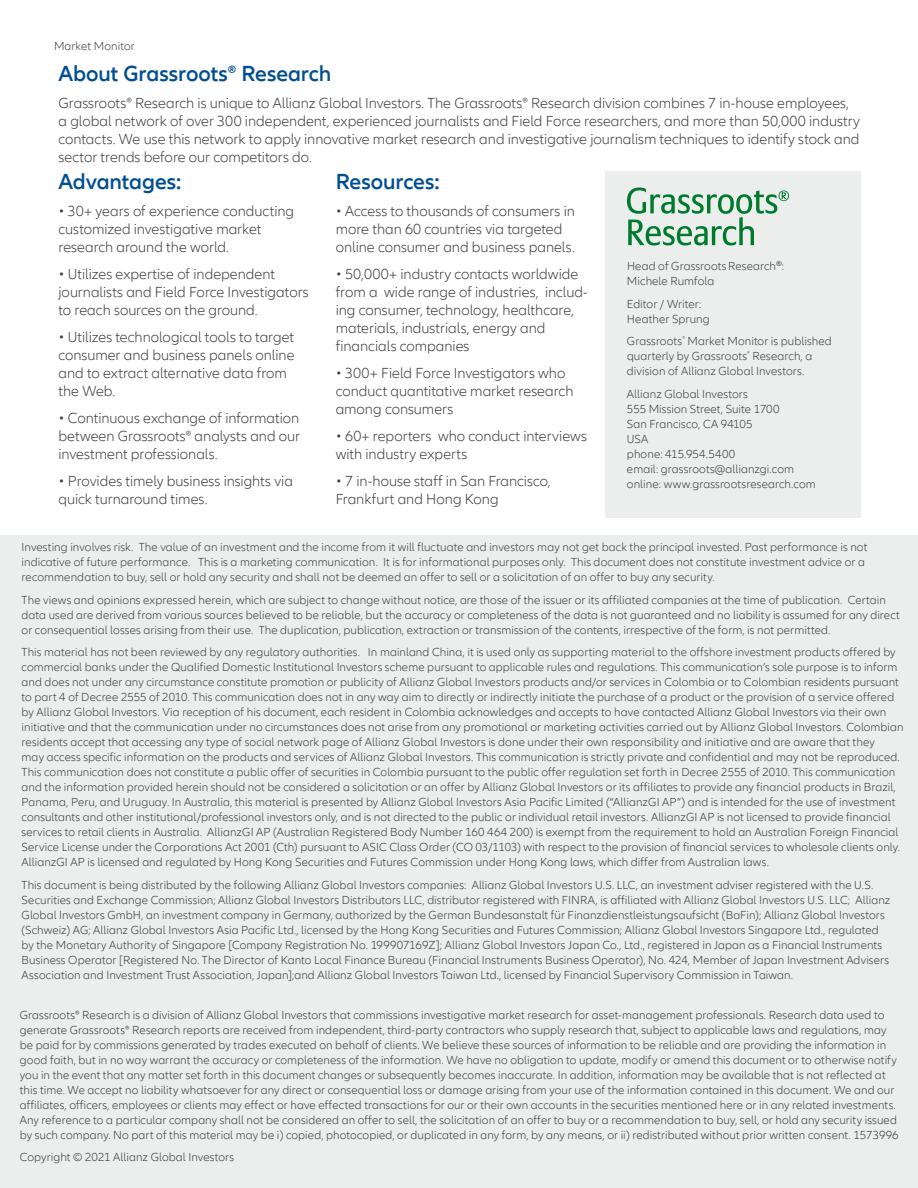
<style>
.page{position:relative;width:918px;height:1188px;background:#fff}
.page>*{position:absolute;margin:0;border:0;box-sizing:border-box;transform-origin:0 0}
.t1{font:600 22.5px "Allianz Neo";letter-spacing:-.005em;color:#004e92}
.t2{font:300 15px/18px "Allianz Neo";color:#3e3d40}
.t3{font:300 12px/15px "Allianz Neo";letter-spacing:.005em;color:#3e3d40}
</style>
<div class="page">
<hr style="left:917px;top:0;width:1px;height:189px;background:#5b9c5e">
<div style="left:0;top:536px;width:918px;height:652px;background:#eceded"></div>
<div style="left:605px;top:171px;width:256px;height:347px;background:#eceded"></div>
<svg style="left:627px;top:188px;width:162px;height:57px"></svg>
<p class="t3" style="left:54px;top:39px;width:82px">Market Monitor</p>
<h1 class="t1" style="left:58px;top:61px;width:274px">About Grassroots® Research</h1>
<p class="t2" style="left:58px;top:94px;width:803px">Grassroots® Research is unique to Allianz Global Investors. The Grassroots® Research division combines 7 in-house employees, a global network of over 300 independent, experienced journalists and Field Force researchers, and more than 50,000 industry contacts. We use this network to apply innovative market research and investigative journalism techniques to identify stock and sector trends before our competitors do.</p>
<h1 class="t1" style="left:58px;top:169px;width:124px">Advantages:</h1>
<p class="t2" style="left:58px;top:202px;width:237px">• 30+ years of experience conducting customized investigative market research around the world.</p>
<p class="t2" style="left:58px;top:265px;width:252px">• Utilizes expertise of independent journalists and Field Force Investigators to reach sources on the ground.</p>
<p class="t2" style="left:58px;top:328px;width:238px">• Utilizes technological tools to target consumer and business panels online and to extract alternative data from the Web.</p>
<p class="t2" style="left:58px;top:409px;width:243px;text-align:justify">• Continuous exchange of information between Grassroots® analysts and our investment professionals.</p>
<p class="t2" style="left:58px;top:472px;width:236px">• Provides timely business insights via quick turnaround times.</p>
<h1 class="t1" style="left:336px;top:169px;width:105px">Resources:</h1>
<p class="t2" style="left:336px;top:202px;width:241px">• Access to thousands of consumers in more than 60 countries via targeted online consumer and business panels.</p>
<p class="t2" style="left:336px;top:265px;width:254px">• 50,000+ industry contacts worldwide from a wide range of industries, includ&shy;ing consumer, technology, healthcare, materials, industrials, energy and financials companies</p>
<p class="t2" style="left:336px;top:364px;width:239px">• 300+ Field Force Investigators who conduct quantitative market research among consumers</p>
<p class="t2" style="left:336px;top:427px;width:253px">• 60+ reporters who conduct interviews with industry experts</p>
<p class="t2" style="left:336px;top:472px;width:216px">• 7 in-house staff in San Francisco,<br>Frankfurt and Hong Kong</p>
<p class="t3" style="left:627px;top:259px;width:159px">Head of GrassrootsResearch<sup>®</sup>:<br>Michele Rumfola</p>
<p class="t3" style="left:627px;top:297px;width:84px">Editor / Writer:<br>Heather Sprung</p>
<p class="t3" style="left:627px;top:334px;width:206px">Grassroots<sup>®</sup> Market Monitor is published quarterly by Grassroots<sup>®</sup> Research, a division of Allianz Global Investors.</p>
<p class="t3" style="left:627px;top:387px;width:190px">Allianz Global Investors<br>555 Mission Street, Suite 1700<br>San Francisco, CA 94105<br>USA<br>phone: 415.954.5400<br>email: grassroots@allianzgi.com online: www.grassrootsresearch.com</p>
<p class="t3" style="left:22px;top:540px;width:847px">Investing involves risk. The value of an investment and the income from it will fluctuate and investors may not get back the principal invested. Past performance is not indicative of future performance. This is a marketing communication. It is for informational purposes only. This document does not constitute investment advice or a recommendation to buy, sell or hold any security and shall not be deemed an offer to sell or a solicitation of an offer to buy any security.</p>
<p class="t3" style="left:22px;top:593px;width:880px">The views and opinions expressed herein, which are subject to change without notice, are those of the issuer or its affiliated companies at the time of publication. Certain data used are derived from various sources believed to be reliable, but the accuracy or completeness of the data is not guaranteed and no liability is assumed for any direct or consequential losses arising from their use. The duplication, publication, extraction or transmission of the contents, irrespective of the form, is not permitted.</p>
<p class="t3" style="left:22px;top:645px;width:884px">This material has not been reviewed by any regulatory authorities. In mainland China, it is used only as supporting material to the offshore investment products offered by commercial banks under the Qualified Domestic Institutional Investors scheme pursuant to applicable rules and regulations. This communication’s sole purpose is to inform and does not under any circumstance constitute promotion or publicity of Allianz Global Investors products and/or services in Colombia or to Colombian residents pursuant to part 4 of Decree 2555 of 2010. This communication does not in any way aim to directly or indirectly initiate the purchase of a product or the provision of a service offered by Allianz Global Investors. Via reception of his document, each resident in Colombia acknowledges and accepts to have contacted Allianz Global Investors via their own initiative and that the communication under no circumstances does not arise from any promotional or marketing activities carried out by Allianz Global Investors. Colombian residents accept that accessing any type of social network page of Allianz Global Investors is done under their own responsibility and initiative and are aware that they<br>may access specific information on the products and services of Allianz Global Investors. This communication is strictly private and confidential and may not be reproduced.<br>This communication does not constitute a public offer of securities in Colombia pursuant to the public offer regulation set forth in Decree 2555 of 2010. This communication and the information provided herein should not be considered a solicitation or an offer by Allianz Global Investors or its affiliates to provide any financial products in Brazil, Panama, Peru, and Uruguay. In Australia, this material is presented by Allianz Global Investors Asia Pacific Limited (“AllianzGI AP”) and is intended for the use of investment consultants and other institutional/professional investors only, and is not directed to the public or individual retail investors. AllianzGI AP is not licensed to provide financial services to retail clients in Australia. AllianzGI AP (Australian Registered Body Number 160 464 200) is exempt from the requirement to hold an Australian Foreign Financial Service License under the Corporations Act 2001 (Cth) pursuant to ASIC Class Order (CO 03/1103) with respect to the provision of financial services to wholesale clients only.<br>AllianzGI AP is licensed and regulated by Hong Kong Securities and Futures Commission under Hong Kong laws, which differ from Australian laws.</p>
<p class="t3" style="left:22px;top:878px;width:870px">This document is being distributed by the following Allianz Global Investors companies: Allianz Global Investors U.S. LLC, an investment adviser registered with the U.S.<br>Securities and Exchange Commission; Allianz Global Investors Distributors LLC, distributor registered with FINRA, is affiliated with Allianz Global Investors U.S. LLC; Allianz Global Investors GmbH, an investment company in Germany, authorized by the German Bundesanstalt für Finanzdienstleistungsaufsicht (BaFin); Allianz Global Investors (Schweiz) AG; Allianz Global Investors Asia Pacific Ltd., licensed by the Hong Kong Securities and Futures Commission; Allianz Global Investors Singapore Ltd., regulated by the Monetary Authority of Singapore [Company Registration No. 199907169Z]; Allianz Global Investors Japan Co., Ltd., registered in Japan as a Financial Instruments Business Operator [Registered No. The Director of Kanto Local Finance Bureau (Financial Instruments Business Operator), No. 424, Member of Japan Investment Advisers Association and Investment Trust Association, Japan];and Allianz Global Investors Taiwan Ltd., licensed by Financial Supervisory Commission in Taiwan.</p>
<p class="t3" style="left:20px;top:1007px;width:880px">Grassroots® Research is a division of Allianz Global Investors that commissions investigative market research for asset-management professionals. Research data used to generate Grassroots® Research reports are received from independent, third-party contractors who supply research that, subject to applicable laws and regulations, may be paid for by commissions generated by trades executed on behalf of clients. We believe these sources of information to be reliable and are providing the information in good faith, but in no way warrant the accuracy or completeness of the information. We have no obligation to update, modify or amend this document or to otherwise notify you in the event that any matter set forth in this document changes or subsequently becomes inaccurate. In addition, information may be available that is not reflected at this time. We accept no liability whatsoever for any direct or consequential loss or damage arising from your use of the information contained in this document. We and our affiliates, officers, employees or clients may effect or have effected transactions for our or their own accounts in the securities mentioned here or in any related investments.<br>Any reference to a particular company shall not be considered an offer to sell, the solicitation of an offer to buy or a recommendation to buy, sell, or hold any security issued by such company. No part of this material may be i) copied, photocopied, or duplicated in any form, by any means, or ii) redistributed without prior written consent. 1573996</p>
<p class="t3" style="left:20px;top:1150px;width:216px">Copyright © 2021 Allianz Global Investors</p>
</div>
